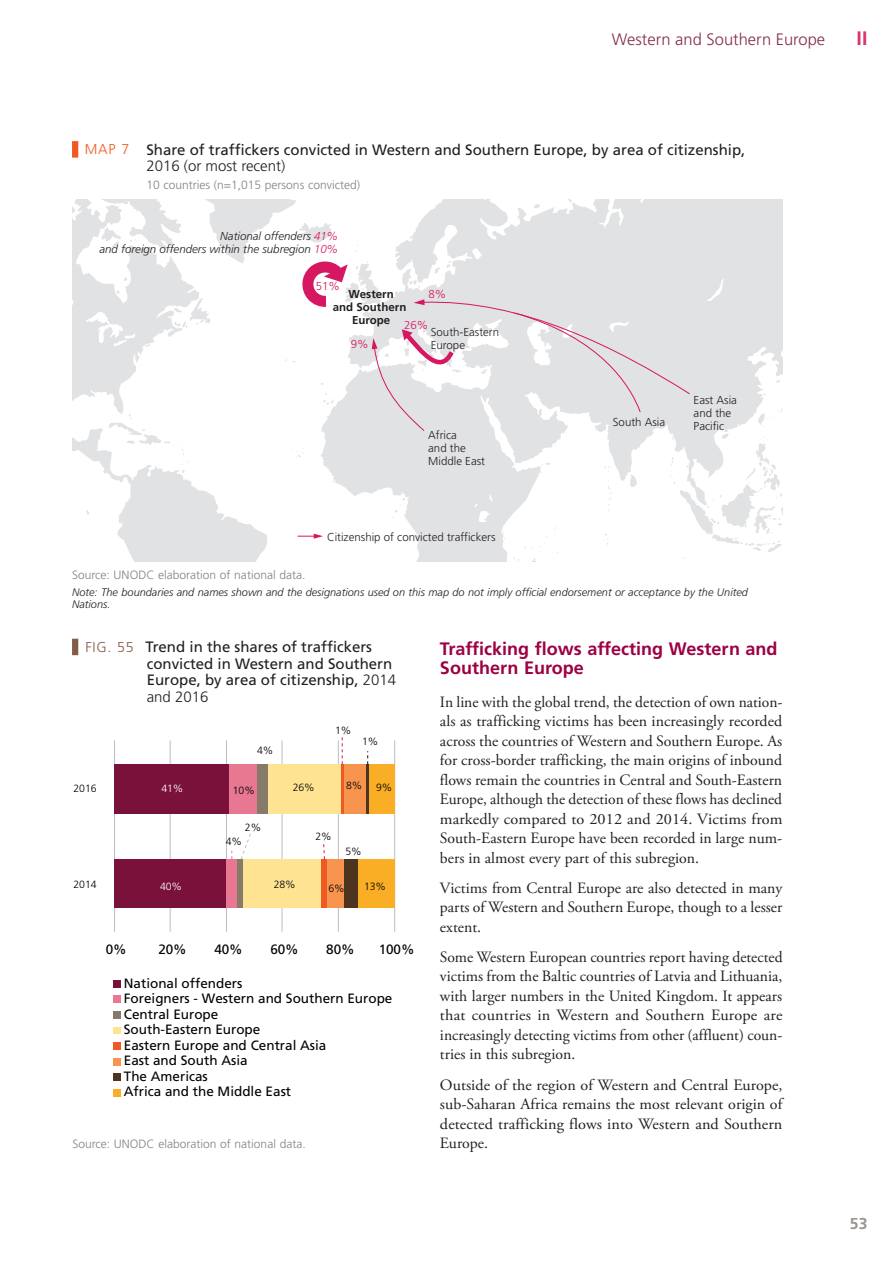
<style>
.page{position:relative;width:894px;height:1264px;background:#fff}
.page>*{position:absolute;margin:0;border:0;box-sizing:border-box;transform-origin:0 0}
.t1{font:700 19.5px "Frutiger";color:#da346b}
.t2{font:700 18px/19.5px "Frutiger";color:#9d0144}
.t3{font:300 16.5px "Frutiger";color:#852d49}
.t4{font:15.75px/19.5px "Adobe Garamond Pro";color:#231f20;text-align:justify}
.t5{font:700 15.75px "Frutiger";color:#9a958d}
.t6{font:15px/16.5px "Frutiger";color:#231f20}
.t7{font:13.5px/15.5px "Frutiger";color:#000001}
.t8{font:300 12px "Frutiger";color:#808285}
.t9{font:300 11.55px/12.9px "Frutiger";color:#231f20}
.t10{font:italic 300 11.55px/12.9px "Frutiger";color:#231f20;text-align:right}
.t11{font:700 11.55px/12.9px "Frutiger";color:#231f20;text-align:center}
.t12{font:300 11.55px "Frutiger";color:#d61762}
.t13{font:italic 300 10.95px/12px "Frutiger";color:#231f20}
.t14{font:300 10.5px "Frutiger";color:#000001}
.t15{font:300 10.5px "Frutiger";color:#fff}
.s1{font-weight:300;font-size:14.25px;color:#f15921}
.s2{font-weight:300}
.s3{color:#d61762}
.s4{font-weight:300;font-size:14.25px;color:#825c48}
</style>
<div class="page">
<div style="left:72px;top:141px;width:6px;height:17px;background:#f15921"></div>
<svg style="left:72px;top:200px;width:710px;height:361px"></svg>
<svg style="left:290px;top:250px;width:62px;height:62px"></svg>
<svg style="left:372px;top:299px;width:319px;height:133px;background:#e4dfe3"></svg>
<svg style="left:297px;top:534px;width:26px;height:5px"></svg>
<div style="left:72px;top:639px;width:6px;height:16px;background:#825c48"></div>
<hr style="left:114px;top:740px;width:1px;height:192px;background:#bcbdc0">
<hr style="left:170px;top:740px;width:1px;height:192px;background:#bcbdc0">
<hr style="left:226px;top:740px;width:1px;height:192px;background:#bcbdc0">
<hr style="left:282px;top:740px;width:1px;height:192px;background:#bcbdc0">
<hr style="left:338px;top:740px;width:1px;height:192px;background:#bcbdc0">
<hr style="left:394px;top:740px;width:1px;height:192px;background:#bcbdc0">
<div style="left:114px;top:859px;width:112px;height:49px;background:#7a113b"></div>
<div style="left:114px;top:764px;width:115px;height:49px;background:#7a113b"></div>
<div style="left:226px;top:859px;width:12px;height:49px;background:#e87792"></div>
<div style="left:229px;top:764px;width:28px;height:49px;background:#e87792"></div>
<div style="left:238px;top:859px;width:5px;height:49px;background:#867a6b"></div>
<div style="left:257px;top:764px;width:11px;height:49px;background:#867a6b"></div>
<div style="left:243px;top:859px;width:79px;height:49px;background:#fee393"></div>
<div style="left:268px;top:764px;width:73px;height:49px;background:#fee393"></div>
<div style="left:322px;top:859px;width:5px;height:49px;background:#ef5923"></div>
<hr style="left:341px;top:764px;width:3px;height:49px;background:#ef5923">
<div style="left:327px;top:859px;width:17px;height:49px;background:#f7954e"></div>
<div style="left:344px;top:764px;width:22px;height:49px;background:#f7954e"></div>
<div style="left:344px;top:859px;width:14px;height:49px;background:#4d341e"></div>
<hr style="left:366px;top:764px;width:3px;height:49px;background:#4d341e">
<div style="left:358px;top:859px;width:36px;height:49px;background:#faae25"></div>
<div style="left:369px;top:764px;width:25px;height:49px;background:#faae25"></div>
<svg style="left:241px;top:834px;width:10px;height:26px"></svg>
<svg style="left:323px;top:844px;width:2px;height:16px"></svg>
<svg style="left:342px;top:737px;width:1px;height:27px"></svg>
<div style="left:113px;top:980px;width:7px;height:7px;background:#7a113b"></div>
<div style="left:113px;top:995px;width:7px;height:8px;background:#e87792"></div>
<div style="left:113px;top:1010px;width:7px;height:8px;background:#867a6b"></div>
<div style="left:113px;top:1027px;width:7px;height:7px;background:#fee393"></div>
<div style="left:113px;top:1042px;width:7px;height:8px;background:#ef5923"></div>
<div style="left:113px;top:1058px;width:7px;height:7px;background:#f7954e"></div>
<div style="left:113px;top:1073px;width:7px;height:8px;background:#4d341e"></div>
<div style="left:113px;top:1088px;width:7px;height:8px;background:#faae25"></div>
<p class="t3" style="left:612px;top:32px;width:215px">Western and Southern Europe</p>
<p class="t1" style="left:856px;top:30px;width:12px">II</p>
<p class="t6" style="left:146px;top:142px;width:600px;text-indent:-61px"><span class="s1">MAP 7</span> Share of traffickers convicted in Western and Southern Europe, by area of citizenship,<br><span class="s2">2016 (or most recent)</span></p>
<p class="t8" style="left:146px;top:180px;width:215px">10 countries (n=1,015 persons convicted)</p>
<p class="t10" style="left:99px;top:230px;width:240px">National offenders <span class="s3">41%<br></span>and foreign offenders within the subregion <span class="s3">10%</span></p>
<p class="t11" style="left:333px;top:289px;width:75px">Western<br>and Southern<br>Europe</p>
<p class="t12" style="left:316px;top:281px;width:26px">51%</p>
<p class="t12" style="left:428px;top:289px;width:19px">8%</p>
<p class="t12" style="left:404px;top:320px;width:26px">26%</p>
<p class="t9" style="left:431px;top:326px;width:70px">South-Eastern<br>Europe</p>
<p class="t12" style="left:351px;top:339px;width:19px">9%</p>
<p class="t9" style="left:428px;top:429px;width:58px">Africa<br>and the<br>Middle East</p>
<p class="t9" style="left:327px;top:531px;width:170px">Citizenship of convicted traffickers</p>
<p class="t9" style="left:613px;top:416px;width:54px">South Asia</p>
<p class="t9" style="left:693px;top:394px;width:45px">East Asia and the<br>Pacific</p>
<p class="t8" style="left:72px;top:569px;width:235px">Source: UNODC elaboration of national data.</p>
<p class="t13" style="left:72px;top:587px;width:677px">Note: The boundaries and names shown and the designations used on this map do not imply official endorsement or acceptance by the United<br>Nations.</p>
<p class="t6" style="left:147px;top:640px;width:251px;text-indent:-61px"><span class="s4">FIG. 55</span> Trend in the shares of traffickers convicted in Western and Southern<br>Europe, by area of citizenship, <span class="s2">2014 and 2016</span></p>
<p class="t14" style="left:73px;top:784px;width:25px">2016</p>
<p class="t14" style="left:73px;top:880px;width:25px">2014</p>
<p class="t15" style="left:161px;top:784px;width:24px">41%</p>
<p class="t15" style="left:160px;top:882px;width:24px">40%</p>
<p class="t14" style="left:257px;top:746px;width:18px">4%</p>
<p class="t14" style="left:233px;top:786px;width:24px">10%</p>
<p class="t14" style="left:245px;top:823px;width:18px">2%</p>
<p class="t14" style="left:226px;top:836px;width:18px">4%</p>
<p class="t14" style="left:293px;top:783px;width:24px">26%</p>
<p class="t14" style="left:335px;top:726px;width:18px">1%</p>
<p class="t14" style="left:362px;top:737px;width:18px">1%</p>
<p class="t14" style="left:346px;top:781px;width:18px">8%</p>
<p class="t14" style="left:376px;top:782px;width:18px">9%</p>
<p class="t14" style="left:315px;top:832px;width:18px">2%</p>
<p class="t14" style="left:345px;top:847px;width:18px">5%</p>
<p class="t14" style="left:274px;top:880px;width:24px">28%</p>
<p class="t14" style="left:328px;top:883px;width:18px">6%</p>
<p class="t14" style="left:364px;top:882px;width:24px">13%</p>
<p class="t7" style="left:106px;top:942px;width:22px">0%</p>
<p class="t7" style="left:158px;top:942px;width:30px">20%</p>
<p class="t7" style="left:214px;top:942px;width:30px">40%</p>
<p class="t7" style="left:270px;top:942px;width:30px">60%</p>
<p class="t7" style="left:326px;top:942px;width:30px">80%</p>
<p class="t7" style="left:379px;top:942px;width:37px">100%</p>
<p class="t7" style="left:124px;top:976px;width:270px">National offenders<br>Foreigners - Western and Southern Europe<br>Central Europe<br>South-Eastern Europe<br>Eastern Europe and Central Asia<br>East and South Asia<br>The Americas<br>Africa and the Middle East</p>
<p class="t8" style="left:72px;top:1139px;width:235px">Source: UNODC elaboration of national data.</p>
<p class="t2" style="left:440px;top:640px;width:339px">Trafficking flows affecting Western and<br>Southern Europe</p>
<p class="t4" style="left:440px;top:693px;width:344px">In line with the global trend, the detection of own nation&shy;als as trafficking victims has been increasingly recorded across the countries of Western and Southern Europe. As for cross-border trafficking, the main origins of inbound flows remain the countries in Central and South-Eastern Europe, although the detection of these flows has declined markedly compared to 2012 and 2014. Victims from South-Eastern Europe have been recorded in large num&shy;bers in almost every part of this subregion.</p>
<p class="t4" style="left:440px;top:879px;width:344px">Victims from Central Europe are also detected in many parts of Western and Southern Europe, though to a lesser extent.</p>
<p class="t4" style="left:440px;top:948px;width:344px">Some Western European countries report having detected victims from the Baltic countries of Latvia and Lithuania, with larger numbers in the United Kingdom. It appears that countries in Western and Southern Europe are increasingly detecting victims from other (affluent) coun&shy;tries in this subregion.</p>
<p class="t4" style="left:440px;top:1076px;width:344px">Outside of the region of Western and Central Europe, sub-Saharan Africa remains the most relevant origin of detected trafficking flows into Western and Southern Europe.</p>
<p class="t5" style="left:850px;top:1217px;width:19px">53</p>
</div>
